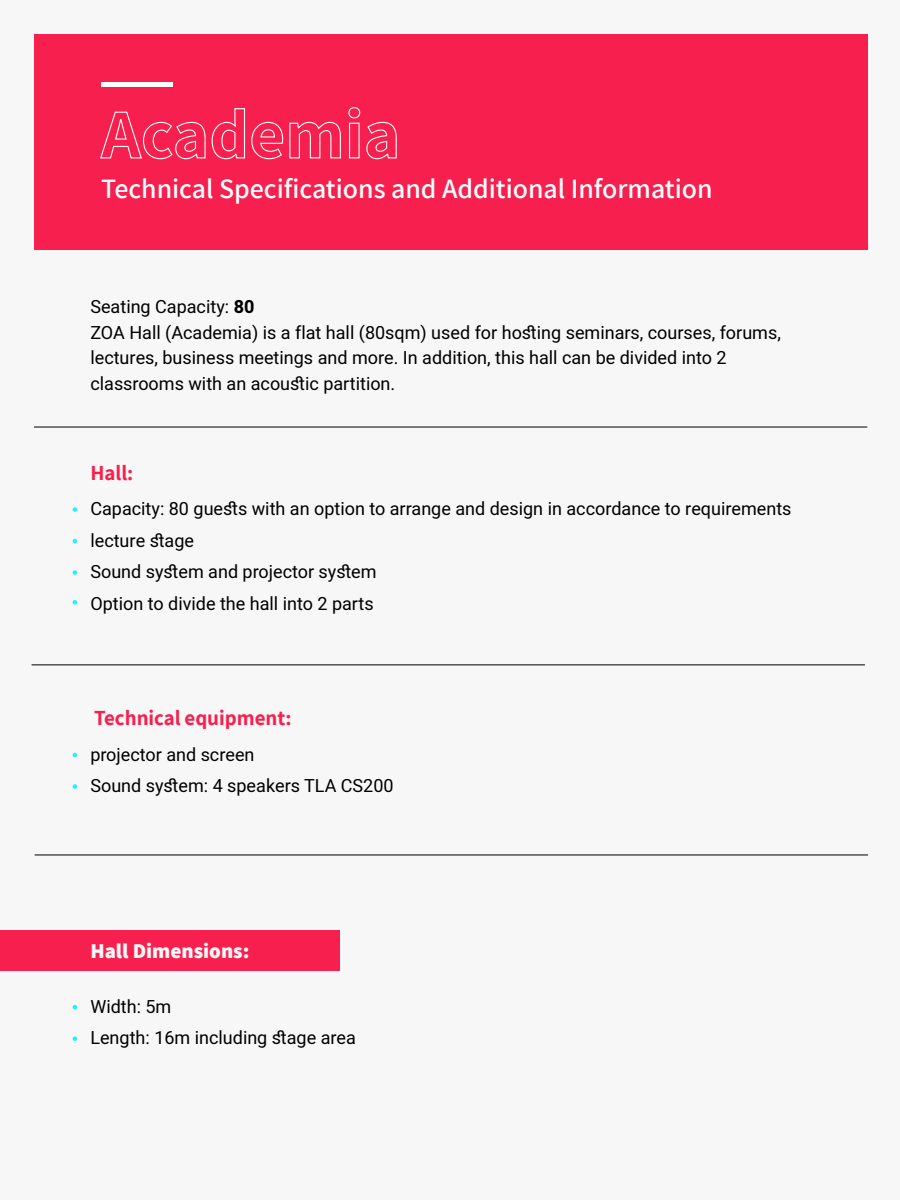
<style>
.page{position:relative;width:900px;height:1200px;background:#f7f7f7}
.page>*{position:absolute;margin:0;border:0;box-sizing:border-box;transform-origin:0 0}
.t1{font:600 28.05px "Assistant";color:#fff}
.t2{font:700 21px "Assistant";color:#f71f4d}
.t3{font:800 21px "Assistant";color:#f7f7f7}
.t4{font:18px/31.5px "Heebo";color:#000}
.s1{font-weight:700}
</style>
<div class="page">
<div style="left:35px;top:34px;width:833px;height:216px;background:#f71f4d"></div>
<svg style="left:100px;top:108px;width:241px;height:52px"></svg>
<svg style="left:348px;top:107px;width:49px;height:53px"></svg>
<div style="left:101px;top:82px;width:71px;height:5px;background:#fff"></div>
<div style="left:0;top:930px;width:340px;height:40px;background:#f71f4d"></div>
<hr style="left:32px;top:664px;width:833px;height:1px;background:#000">
<hr style="left:34px;top:427px;width:833px;height:1px;background:#000">
<hr style="left:35px;top:855px;width:833px;height:1px;background:#000">
<svg style="left:73px;top:507px;width:4px;height:5px"></svg>
<svg style="left:73px;top:539px;width:4px;height:4px"></svg>
<svg style="left:73px;top:570px;width:4px;height:5px"></svg>
<svg style="left:73px;top:1005px;width:4px;height:4px"></svg>
<svg style="left:73px;top:1036px;width:4px;height:5px"></svg>
<svg style="left:73px;top:753px;width:4px;height:4px"></svg>
<svg style="left:73px;top:784px;width:4px;height:5px"></svg>
<svg style="left:73px;top:600px;width:4px;height:4px"></svg>
<h1 class="t1" style="left:101px;top:169px;width:613px">Technical Specifications and Additional Information</h1>
<p class="t4" style="left:90px;top:294px;width:692px;line-height:25.5px">Seating Capacity: <span class="s1">80<br></span>ZOA Hall (Academia) is a flat hall (80sqm) used for hosting seminars, courses, forums, lectures, business meetings and more In. addition, this hall can be divided into 2 classrooms with an acoustic partition.</p>
<p class="t2" style="left:90px;top:458px;width:45px">Hall:</p>
<p class="t4" style="left:90px;top:493px;width:703px">Capacity: 80 guests with an option to arrange and design in accordance to requirements lecture stage<br>Sound system and projector system<br>Option to divide the hall into 2 parts</p>
<p class="t2" style="left:94px;top:704px;width:199px">Technical equipment:</p>
<p class="t4" style="left:90px;top:739px;width:305px">projector and screen<br>Sound system 4: speakers TLA CS200</p>
<p class="t3" style="left:90px;top:936px;width:161px">Hall Dimensions:</p>
<p class="t4" style="left:90px;top:991px;width:267px">Width m5:<br>Length: 16m including stage area</p>
</div>
